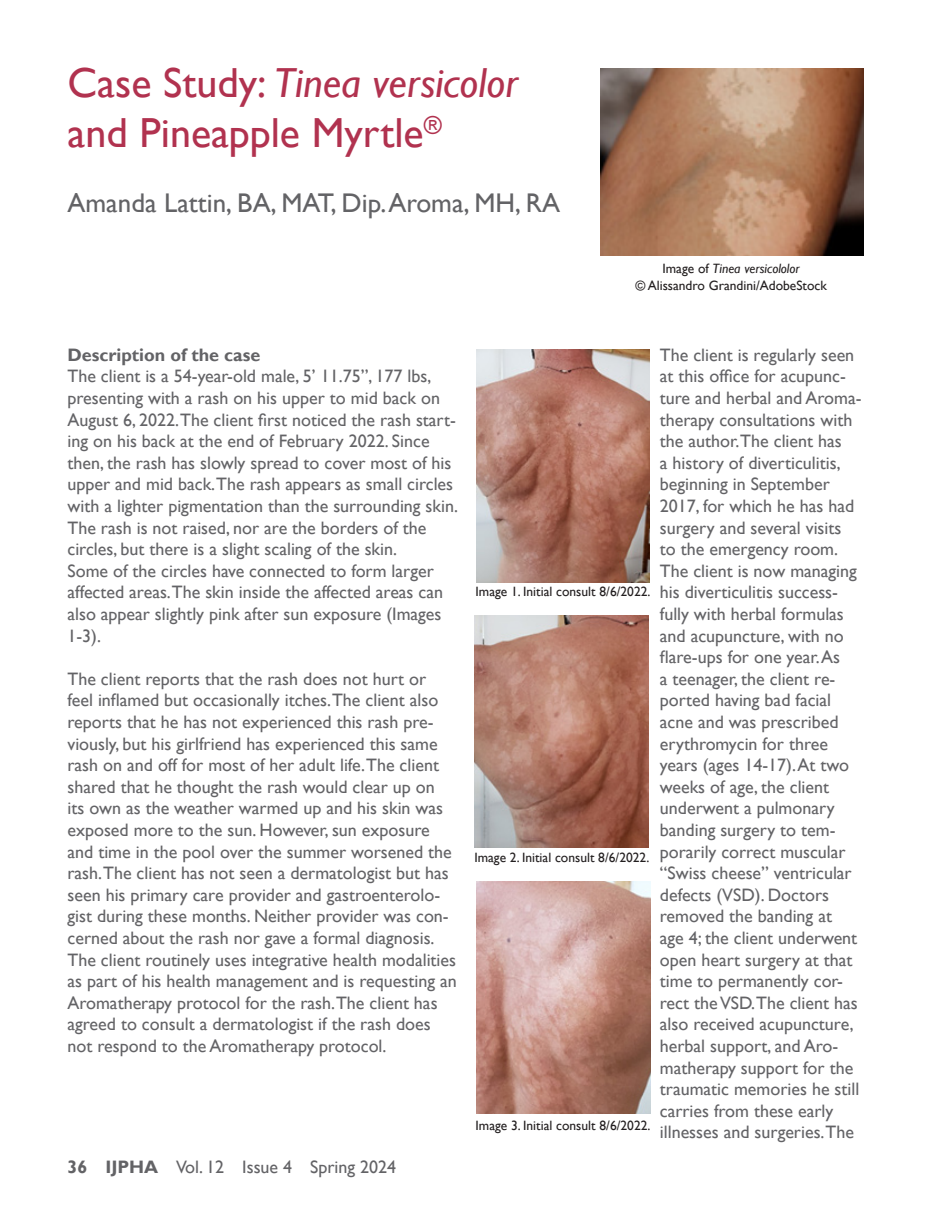
<style>
.page{position:relative;width:945px;height:1215px;background:#fff}
.page>*{position:absolute;margin:0;border:0;box-sizing:border-box;transform-origin:0 0}
.t1{font:42px/50.4px "Gill Sans";color:#b1324f}
.t2{font:27px "Gill Sans";color:#636366}
.t3{font:18px/21.6px "Gill Sans";color:#636366}
.t4{font:700 18px "Gill Sans";color:#636366}
.t5{font:13.5px/16.2px "Gill Sans";color:#231f20;text-align:center}
.s1{font-style:italic}
.s2{font-weight:700}
</style>
<div class="page">
<img style="left:600px;top:68px;width:264px;height:187px">
<img style="left:476px;top:349px;width:174px;height:233px">
<img style="left:475px;top:616px;width:173px;height:232px">
<img style="left:476px;top:881px;width:175px;height:232px">
<p class="t1" style="left:68px;top:58px;width:452px">Case Study: <span class="s1">Tinea versicolor </span>and Pineapple Myrtle<sup>®</sup></p>
<p class="t2" style="left:68px;top:187px;width:494px">Amanda Lattin, BA, MAT, Dip. Aroma, MH, RA</p>
<p class="t5" style="left:635px;top:261px;width:193px">Image of <span class="s1">Tinea versicololor<br></span>© Alissandro Grandini/AdobeStock</p>
<p class="t4" style="left:68px;top:344px;width:194px">Description of the case</p>
<p class="t3" style="left:68px;top:366px;width:392px">The client is a 54-year-old male, 5’ 11.75”, 177 lbs, presenting with a rash on his upper to mid back on August 6, 2022.The client first noticed the rash start&shy;ing on his back at the end of February 2022. Since then, the rash has slowly spread to cover most of his upper and mid back.The rash appears as small circles with a lighter pigmentation than the surrounding skin.<br>The rash is not raised, nor are the borders of the circles, but there is a slight scaling of the skin.</p>
<p class="t3" style="left:68px;top:560px;width:377px">Some of the circles have connected to form larger affected areas.The skin inside the affected areas can also appear slightly pink after sun exposure (Images 1-3).</p>
<p class="t3" style="left:68px;top:668px;width:391px">The client reports that the rash does not hurt or<br>feel inflamed but occasionally itches.The client also reports that he has not experienced this rash pre&shy;viously, but his girlfriend has experienced this same rash on and off for most of her adult life.The client shared that he thought the rash would clear up on<br>its own as the weather warmed up and his skin was exposed more to the sun. However, sun exposure and time in the pool over the summer worsened the rash.The client has not seen a dermatologist but has seen his primary care provider and gastroenterolo&shy;gist during these months. Neither provider was con&shy;cerned about the rash nor gave a formal diagnosis.<br>The client routinely uses integrative health modalities as part of his health management and is requesting an Aromatherapy protocol for the rash.The client has agreed to consult a dermatologist if the rash does not respond to the Aromatherapy protocol.</p>
<p class="t3" style="left:68px;top:1157px;width:330px"><span class="s2">36 IJPHA</span> Vol. 12 Issue 4 Spring 2024</p>
<p class="t5" style="left:476px;top:584px;width:176px">Image 1. Initial consult 8/6/2022.</p>
<p class="t5" style="left:474px;top:850px;width:176px">Image 2. Initial consult 8/6/2022.</p>
<p class="t5" style="left:476px;top:1117px;width:176px">Image 3. Initial consult 8/6/2022.</p>
<p class="t3" style="left:660px;top:344px;width:203px">The client is regularly seen at this office for acupunc&shy;ture and herbal and Aroma&shy;therapy consultations with the author.The client has<br>a history of diverticulitis, beginning in September<br>2017, for which he has had surgery and several visits to the emergency room.<br>The client is now managing his diverticulitis success&shy;fully with herbal formulas and acupuncture, with no flare-ups for one year. As<br>a teenager, the client re&shy;ported having bad facial acne and was prescribed erythromycin for three years (ages 14-17). At two weeks of age, the client underwent a pulmonary banding surgery to tem&shy;porarily correct muscular “Swiss cheese” ventricular defects (VSD). Doctors removed the banding at<br>age 4; the client underwent open heart surgery at that time to permanently cor&shy;rect the VSD.The client has also received acupuncture, herbal support, and Aro&shy;matherapy support for the traumatic memories he still carries from these early illnesses and surgeries.The</p>
</div>
